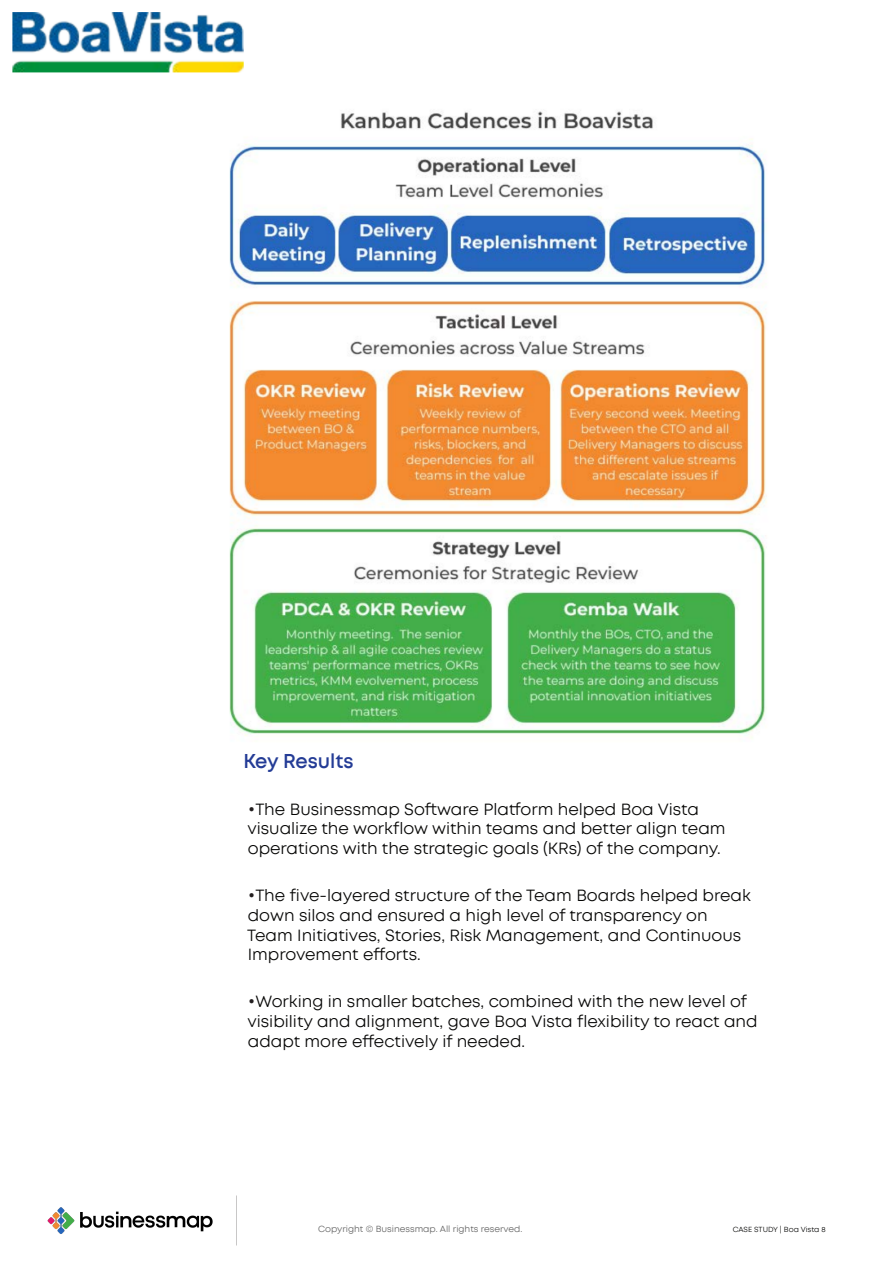
<style>
.page{position:relative;width:893px;height:1263px;background:#fff}
.page>*{position:absolute;margin:0;border:0;box-sizing:border-box;transform-origin:0 0}
.t1{font:600 19.5px "Mont";color:#243c96}
.t2{font:16.5px/19.8px "Mont";color:#050504}
.t3{font:9px "Mont";color:#5e5e5e}
.t4{font:7.5px "Mont";letter-spacing:-.005em;color:#050504}
.s1{font-weight:600;font-size:19.5px;color:#231f20}
</style>
<div class="page">
<img style="left:47px;top:1207px;width:166px;height:27px">
<img style="left:12px;top:12px;width:232px;height:61px">
<img style="left:229px;top:111px;width:538px;height:628px">
<p class="t1" style="left:243px;top:748px;width:112px">Key Results</p>
<p class="t2" style="left:247px;top:799px;width:480px"><span class="s1">•</span>The Businessmap Software Platform helped Boa Vista visualize the workflow within teams and better align team operations with the strategic goals (KRs) of the company.</p>
<p class="t2" style="left:247px;top:885px;width:505px"><span class="s1">•</span>The five-layered structure of the Team Boards helped break down silos and ensured a high level of transparency on Team Initiatives, Stories, Risk Management, and Continuous Improvement efforts.</p>
<p class="t2" style="left:247px;top:992px;width:512px"><span class="s1">•</span>Working in smaller batches, combined with the new level of visibility and alignment, gave Boa Vista flexibility to react and adapt more effectively if needed.</p>
<p class="t3" style="left:318px;top:1223px;width:206px">Copyright © Businessmap. All rights reserved.</p>
<p class="t4" style="left:733px;top:1225px;width:94px">CASE STUDY | Boa Vista 8</p>
</div>
